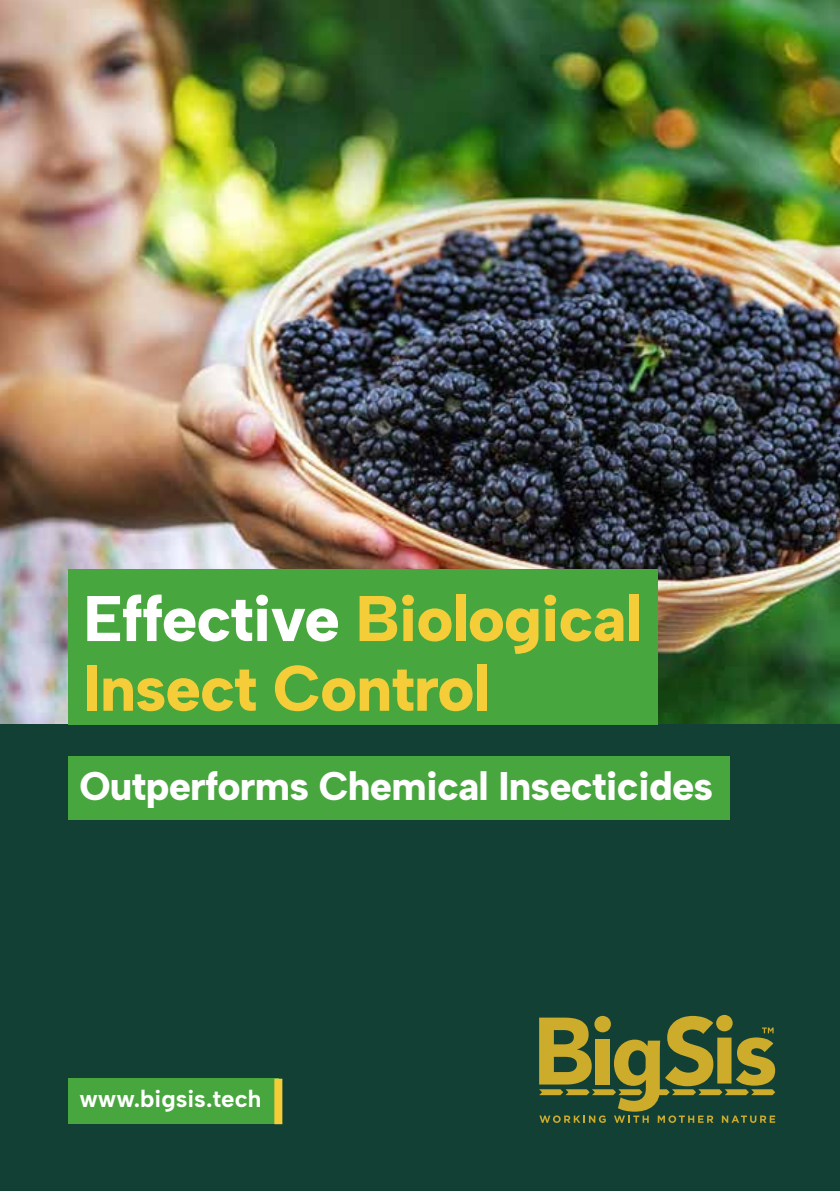
<style>
.page{position:relative;width:840px;height:1191px;background:#fff}
.page>*{position:absolute;margin:0;border:0;box-sizing:border-box;transform-origin:0 0}
.t1{font:800 64.4px/69.6px "Albert Sans";letter-spacing:-.02em;color:#f4cd39}
.t2{font:800 40px "Albert Sans";letter-spacing:-.02em;color:#fff}
.t3{font:700 24px "Albert Sans";color:#fff}
.s1{color:#fff}
</style>
<div class="page">
<img style="left:0;top:0;width:839px;height:724px">
<div style="left:0;top:724px;width:839px;height:467px;background:#134034"></div>
<div style="left:68px;top:568px;width:588px;height:156px;background:#48a63e"></div>
<div style="left:68px;top:756px;width:661px;height:64px;background:#48a63e"></div>
<div style="left:68px;top:1078px;width:210px;height:46px;background:#48a63e"></div>
<div style="left:274px;top:1078px;width:8px;height:46px;background:#f4cd39"></div>
<svg style="left:539px;top:1015px;width:235px;height:108px"></svg>
<p class="t1" style="left:83px;top:584px;width:559px"><span class="s1">Effective</span> Biological<br>Insect Control</p>
<p class="t2" style="left:79px;top:761px;width:635px">Outperforms Chemical Insecticides</p>
<p class="t3" style="left:79px;top:1084px;width:183px">www.bigsis.tech</p>
</div>
